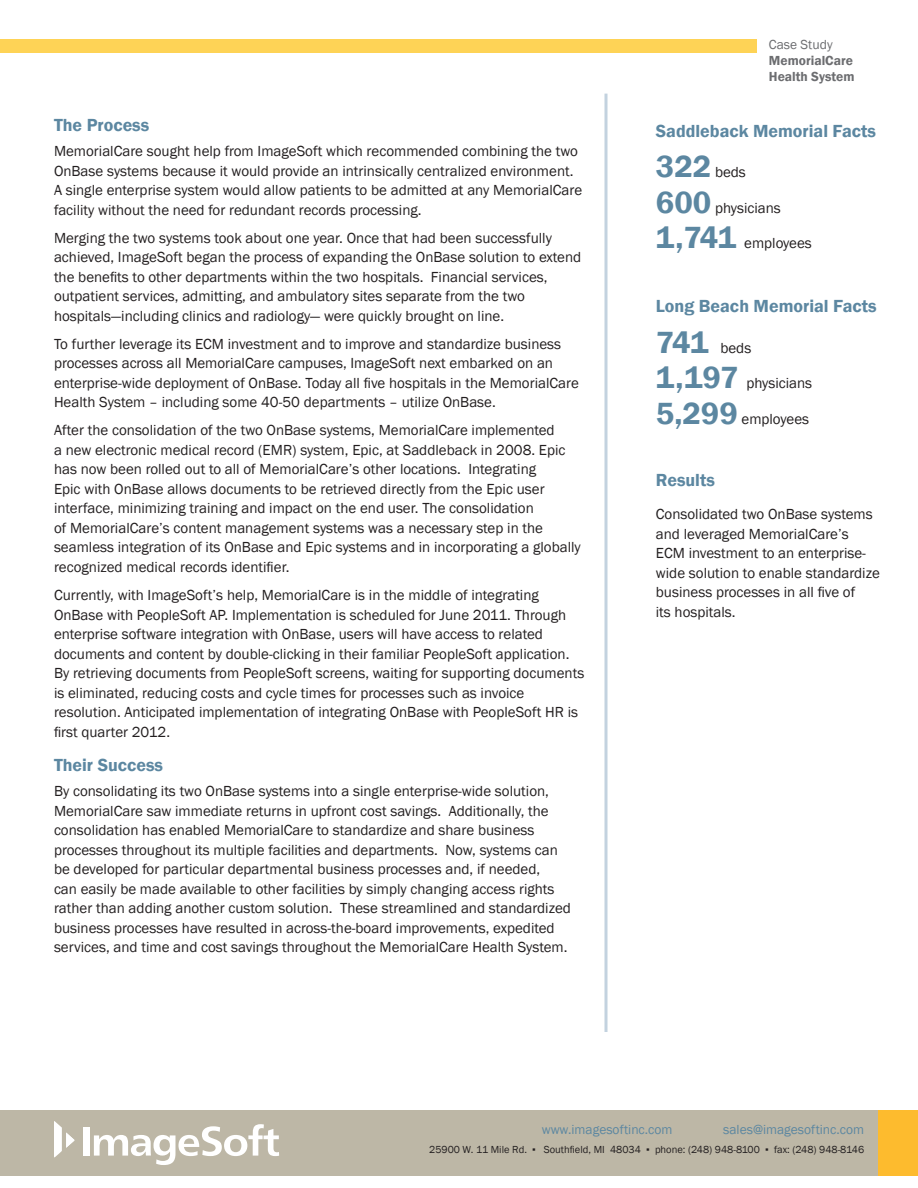
<style>
.page{position:relative;width:918px;height:1188px;background:#fff}
.page>*{position:absolute;margin:0;border:0;box-sizing:border-box;transform-origin:0 0}
.Subhead{font:600 18px "Franklin Gothic";color:#5c87a1}
.Body{font:15px/19.5px "Franklin Gothic";color:#231f20}
.t1{font:13.5px "Franklin Gothic";color:#5c87a1}
.t2{font:600 13.5px/16.2px "Franklin Gothic";color:#6c6d70}
.t3{font:13.5px "Franklin Gothic";color:#6c6d70}
.t4{font:10.5px "Franklin Gothic";color:#231f20}
.s1{font-weight:600;font-size:31.5px;color:#5c87a1}
</style>
<div class="page">
<div style="left:0;top:1110px;width:892px;height:66px;background:#bdb7a6"></div>
<div style="left:83px;top:1127px;width:6px;height:29px;background:#fff"></div>
<svg style="left:94px;top:1124px;width:185px;height:41px"></svg>
<svg style="left:54px;top:1121px;width:20px;height:36px"></svg>
<div style="left:879px;top:1110px;width:39px;height:66px;background:#fdbb2e"></div>
<div style="left:0;top:39px;width:757px;height:14px;background:#fed356"></div>
<svg style="left:604px;top:94px;width:4px;height:938px;background:#d1dde6"></svg>
<p class="Subhead" style="left:54px;top:114px;width:97px">The Process</p>
<p class="Body" style="left:54px;top:142px;width:530px">MemorialCare sought help from ImageSoft which recommended combining the two OnBase systems because it would provide an intrinsically centralized environment.<br>A single enterprise system would allow patients to be admitted at any MemorialCare facility without the need for redundant records processing.</p>
<p class="Body" style="left:54px;top:228px;width:529px">Merging the two systems took about one year. Once that had been successfully achieved, ImageSoft began the process of expanding the OnBase solution to extend the benefits to other departments within the two hospitals. Financial services, outpatient services, admitting, and ambulatory sites separate from the two hospitals—including clinics and radiology— were quickly brought on line.</p>
<p class="Body" style="left:54px;top:334px;width:526px">To further leverage its ECM investment and to improve and standardize business processes across all MemorialCare campuses, ImageSoft next embarked on an enterprise-wide deployment of OnBase. Today all five hospitals in the MemorialCare Health System – including some 40-50 departments – utilize OnBase.</p>
<p class="Body" style="left:54px;top:421px;width:528px">After the consolidation of the two OnBase systems, MemorialCare implemented<br>a new electronic medical record (EMR) system, Epic, at Saddleback in 2008. Epic has now been rolled out to all of MemorialCare’s other locations. Integrating<br>Epic with OnBase allows documents to be retrieved directly from the Epic user interface, minimizing training and impact on the end user. The consolidation<br>of MemorialCare’s content management systems was a necessary step in the seamless integration of its OnBase and Epic systems and in incorporating a globally recognized medical records identifier.</p>
<p class="Body" style="left:54px;top:586px;width:532px">Currently, with ImageSoft’s help, MemorialCare is in the middle of integrating OnBase with PeopleSoft AP. Implementation is scheduled for June 2011. Through enterprise software integration with OnBase, users will have access to related documents and content by double-clicking in their familiar PeopleSoft application.<br>By retrieving documents from PeopleSoft screens, waiting for supporting documents is eliminated, reducing costs and cycle times for processes such as invoice resolution. Anticipated implementation of integrating OnBase with PeopleSoft HR is first quarter 2012.</p>
<p class="Subhead" style="left:54px;top:754px;width:111px">Their Success</p>
<p class="Body" style="left:54px;top:782px;width:518px">By consolidating its two OnBase systems into a single enterprise-wide solution, MemorialCare saw immediate returns in upfront cost savings. Additionally, the consolidation has enabled MemorialCare to standardize and share business processes throughout its multiple facilities and departments. Now, systems can be developed for particular departmental business processes and, if needed,<br>can easily be made available to other facilities by simply changing access rights rather than adding another custom solution. These streamlined and standardized business processes have resulted in across-the-board improvements, expedited services, and time and cost savings throughout the MemorialCare Health System.</p>
<p class="t3" style="left:769px;top:36px;width:65px">Case Study</p>
<p class="t2" style="left:769px;top:53px;width:87px">MemorialCare<br>Health System</p>
<p class="Subhead" style="left:656px;top:120px;width:222px">Saddleback Memorial Facts</p>
<p class="Body" style="left:656px;top:163px;width:92px"><span class="s1">322</span> beds</p>
<p class="Body" style="left:656px;top:198px;width:127px"><span class="s1">600</span> physicians</p>
<p class="Body" style="left:656px;top:234px;width:157px"><span class="s1">1,741</span> employees</p>
<p class="Subhead" style="left:656px;top:295px;width:222px">Long Beach Memorial Facts</p>
<p class="Body" style="left:656px;top:338px;width:97px"><span class="s1">741</span> beds</p>
<p class="Body" style="left:656px;top:374px;width:158px"><span class="s1">1,197</span> physicians</p>
<p class="Body" style="left:656px;top:409px;width:155px"><span class="s1">5,299</span> employees</p>
<p class="Subhead" style="left:656px;top:469px;width:61px">Results</p>
<p class="Body" style="left:656px;top:505px;width:225px">Consolidated two OnBase systems and leveraged MemorialCare’s<br>ECM investment to an enterprise&shy;wide solution to enable standardize business processes in all five of<br>its hospitals.</p>
<p class="t1" style="left:542px;top:1121px;width:132px">www.imagesoftinc.com</p>
<p class="t1" style="left:723px;top:1121px;width:142px">sales@imagesoftinc.com</p>
<p class="t4" style="left:429px;top:1143px;width:436px">25900 W. 11 Mile Rd. ▪ Southfield, MI 48034 ▪ phone: (248) 948-8100 ▪ fax: (248) 948-8146</p>
</div>
